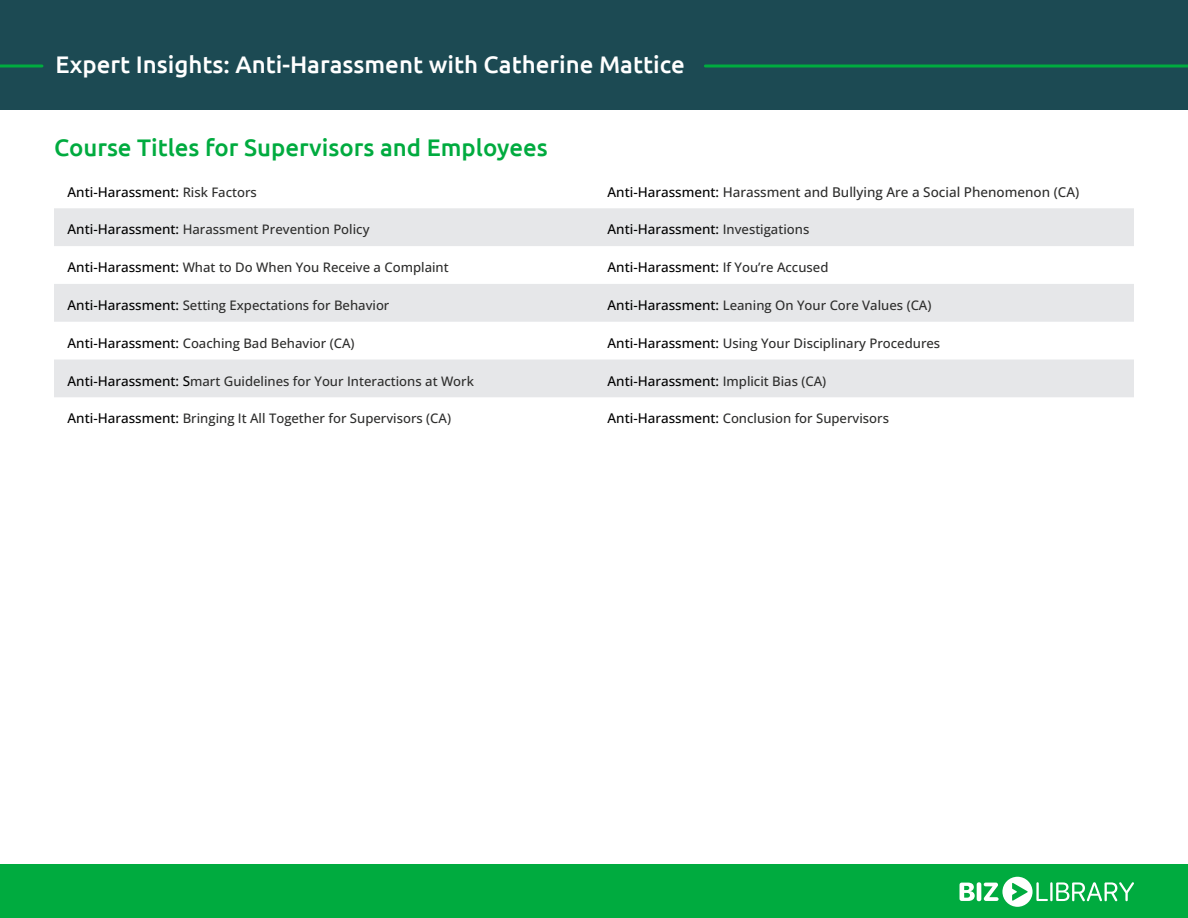
<style>
.page{position:relative;width:1188px;height:918px;background:#fff}
.page>*{position:absolute;margin:0;border:0;box-sizing:border-box;transform-origin:0 0}
.t1{font:500 24px "Ubuntu";color:#fff}
.t2{font:500 24px "Ubuntu";color:#00ab3f}
.t3{font:500 13.5px "Open Sans";color:#000}
.t4{font:500 13.5px "Open Sans";color:#2d2d2c}
.t5{font:500 13.2px "Open Sans";color:#2d2d2c}
.s1{font-size:13.2px;color:#2d2d2c}
.s2{color:#000}
.s3{font-size:13.5px;color:#000}
</style>
<div class="page">
<svg style="left:54px;top:208px;width:1080px;height:189px;fill:#e6e7e9"></svg>
<div style="left:0;top:864px;width:1188px;height:54px;background:#00ab3f"></div>
<div style="left:0;top:0;width:1188px;height:109px;background:#1c4a53"></div>
<svg style="left:705px;top:64px;width:483px;height:4px;background:#069243"></svg>
<svg style="left:0;top:64px;width:42px;height:4px"></svg>
<svg style="left:960px;top:883px;width:15px;height:18px"></svg>
<hr style="left:977px;top:882px;width:4px;height:19px;background:#fff;border-radius:2px">
<svg style="left:984px;top:877px;width:64px;height:30px"></svg>
<hr style="left:1050px;top:882px;width:3px;height:19px;background:#fff">
<svg style="left:1056px;top:882px;width:78px;height:19px"></svg>
<p class="t1" style="left:56px;top:49px;width:631px">Expert Insights: Anti-Harassment with Catherine Mattice</p>
<p class="t2" style="left:54px;top:132px;width:495px">Course Titles for Supervisors and Employees</p>
<p class="t3" style="left:68px;top:182px;width:191px">Anti-Harassment: <span class="s1">Risk Factors</span></p>
<p class="t4" style="left:608px;top:182px;width:473px"><span class="s2">Anti-Harassment:</span> Harassment and Bullying Are a Social Phenomenon (CA)</p>
<p class="t5" style="left:68px;top:221px;width:303px"><span class="s3">Anti-Harassment:</span> Harassment Prevention Policy</p>
<p class="t3" style="left:608px;top:220px;width:203px">Anti-Harassment: <span class="s1">Investigations</span></p>
<p class="t5" style="left:68px;top:258px;width:383px"><span class="s3">Anti-Harassment:</span> What to Do When You Receive a Complaint</p>
<p class="t3" style="left:608px;top:258px;width:222px">Anti-Harassment: <span class="s1">If You’re Accused</span></p>
<p class="t5" style="left:68px;top:296px;width:324px"><span class="s3">Anti-Harassment:</span> Setting Expectations for Behavior</p>
<p class="t5" style="left:608px;top:296px;width:325px"><span class="s3">Anti-Harassment:</span> Leaning On Your Core Values (CA)</p>
<p class="t5" style="left:68px;top:334px;width:289px"><span class="s3">Anti-Harassment:</span> Coaching Bad Behavior (CA)</p>
<p class="t5" style="left:608px;top:334px;width:334px"><span class="s3">Anti-Harassment:</span> Using Your Disciplinary Procedures</p>
<p class="t5" style="left:68px;top:372px;width:408px"><span class="s3">Anti-Harassment: S</span>mart Guidelines for Your Interactions at Work</p>
<p class="t3" style="left:608px;top:371px;width:220px">Anti-Harassment: <span class="s1">Implicit Bias (CA)</span></p>
<p class="t5" style="left:68px;top:410px;width:385px"><span class="s3">Anti-Harassment:</span> Bringing It All Together for Supervisors (CA)</p>
<p class="t5" style="left:608px;top:410px;width:283px"><span class="s3">Anti-Harassment:</span> Conclusion for Supervisors</p>
</div>
